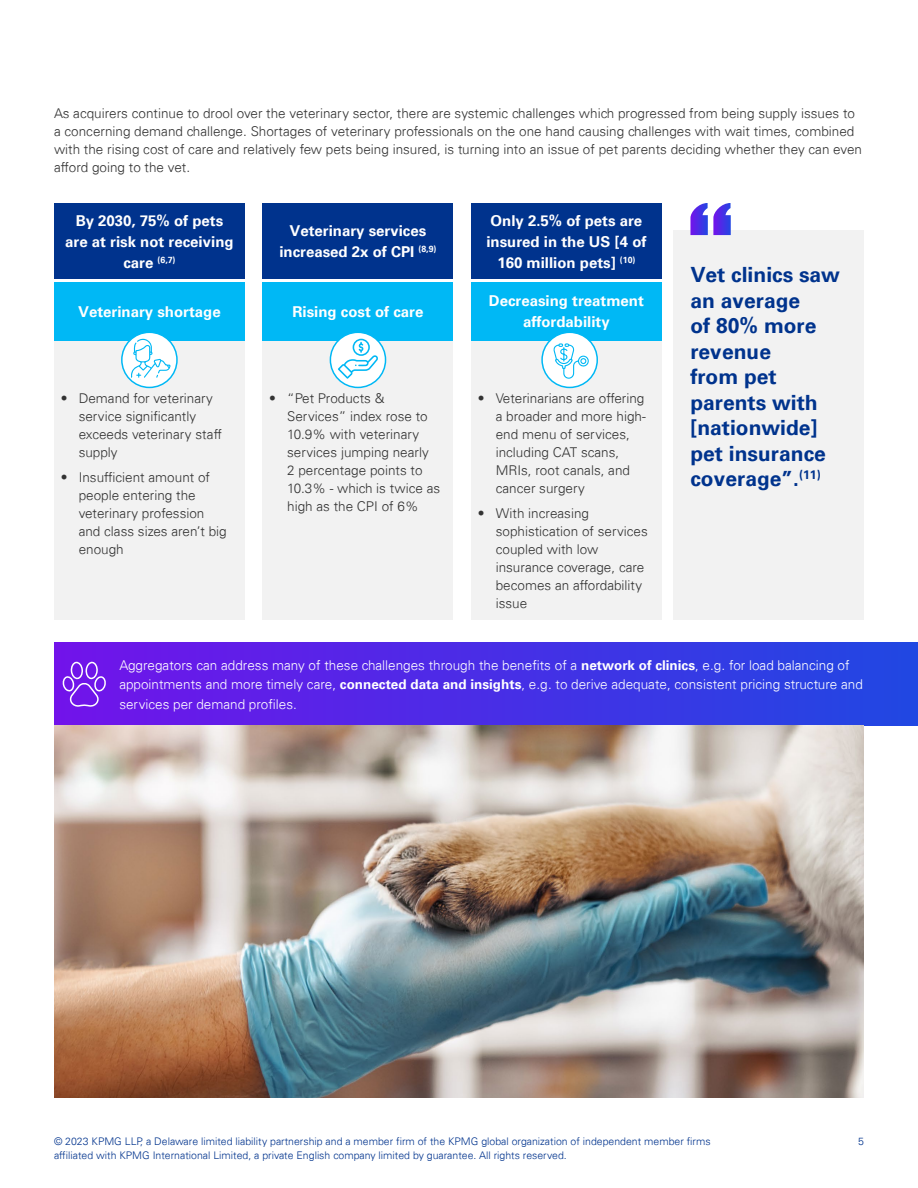
<style>
.page{position:relative;width:918px;height:1188px;background:#fff}
.page>*{position:absolute;margin:0;border:0;box-sizing:border-box;transform-origin:0 0}
.t1{font:700 21px/25.5px "Univers";color:#00338d}
.t2{font:700 15px/21px "Univers";color:#fff;text-align:center}
.t3{font:300 13.5px/18px "Univers 45";color:#333}
.t4{font:300 13.5px/19.5px "Univers 45";color:#fff}
.t5{font:300 10.5px "Univers 45";color:#00338d}
.t6{font:700 8.7px "Univers";color:#fff}
.s1{font-size:15px}
.s2{font-family:"Univers";font-weight:700}
</style>
<div class="page">
<div style="left:673px;top:231px;width:191px;height:389px;background:#f2f2f2"></div>
<div style="left:54px;top:339px;width:191px;height:281px;background:#f2f2f2"></div>
<div style="left:262px;top:339px;width:191px;height:281px;background:#f2f2f2"></div>
<div style="left:471px;top:339px;width:191px;height:281px;background:#f2f2f2"></div>
<div style="left:54px;top:643px;width:864px;height:83px;background:linear-gradient(to right,#7213ea,#2048e2)"></div>
<svg style="left:690px;top:203px;width:41px;height:32px"></svg>
<svg style="left:62px;top:662px;width:45px;height:45px"></svg>
<div style="left:54px;top:203px;width:191px;height:76px;background:#00338d"></div>
<div style="left:54px;top:282px;width:191px;height:58px;background:#00b8f5"></div>
<div style="left:262px;top:203px;width:191px;height:76px;background:#00338d"></div>
<div style="left:262px;top:282px;width:191px;height:58px;background:#00b8f5"></div>
<div style="left:471px;top:203px;width:191px;height:76px;background:#00338d"></div>
<div style="left:471px;top:282px;width:191px;height:58px;background:#00b8f5"></div>
<div style="left:122px;top:332px;width:55px;height:55px;background:#fff;border-radius:50%"></div>
<div style="left:121px;top:332px;width:57px;height:56px;border:2px solid #00b8f5;border-radius:50%"></div>
<svg style="left:330px;top:332px;width:56px;height:55px"></svg>
<div style="left:330px;top:332px;width:56px;height:56px;border:2px solid #00b8f5;border-radius:50%"></div>
<div style="left:542px;top:332px;width:55px;height:55px;background:#fff;border-radius:50%"></div>
<div style="left:541px;top:332px;width:57px;height:56px;border:2px solid #00b8f5;border-radius:50%"></div>
<img style="left:54px;top:726px;width:810px;height:372px">
<svg style="left:338px;top:339px;width:40px;height:40px"></svg>
<svg style="left:553px;top:343px;width:36px;height:36px"></svg>
<svg style="left:131px;top:338px;width:40px;height:40px"></svg>
<p class="t3" style="left:54px;top:104px;width:810px">As acquirers continue to drool over the veterinary sector, there are systemic challenges which progressed from being supply issues to a concerning demand challenge. Shortages of veterinary professionals on the one hand causing challenges with wait times, combined with the rising cost of care and relatively few pets being insured, is turning into an issue of pet parents deciding whether they can even afford going to the vet.</p>
<p class="t2" style="left:65px;top:211px;width:170px">By 2030, 75% of pets are at risk not receiving</p>
<p class="t6" style="left:123px;top:254px;width:54px"><span class="s1">care</span> (6,7)</p>
<p class="t2" style="left:78px;top:301px;width:144px">Veterinary shortage</p>
<p class="t3" style="left:79px;top:389px;width:145px;text-indent:-18px">• Demand for veterinary service significantly exceeds veterinary staff supply</p>
<p class="t3" style="left:79px;top:469px;width:150px;text-indent:-18px">• Insufficient amount of people entering the veterinary profession and class sizes aren’t big enough</p>
<p class="t2" style="left:279px;top:221px;width:159px">Veterinary services increased 2x of CPI <sup>(8,9)</sup></p>
<p class="t2" style="left:293px;top:301px;width:132px">Rising cost of care</p>
<p class="t2" style="left:486px;top:211px;width:162px">Only 2.5% of pets are insured in the US [4 of<br>160 million pets] <sup>(10)</sup></p>
<p class="t2" style="left:489px;top:291px;width:157px">Decreasing treatment affordability</p>
<p class="t3" style="left:287px;top:389px;width:155px;text-indent:-18px">• “Pet Products &amp;<br>Services” index rose to<br>10.9% with veterinary services jumping nearly<br>2 percentage points to<br>10.3% - which is twice as high as the CPI of 6%</p>
<p class="t3" style="left:496px;top:389px;width:152px;text-indent:-18px">• Veterinarians are offering a broader and more high&shy;end menu of services, including CAT scans,<br>MRIs, root canals, and cancer surgery</p>
<p class="t3" style="left:496px;top:505px;width:154px;text-indent:-18px">• With increasing sophistication of services coupled with low insurance coverage, care becomes an affordability issue</p>
<h1 class="t1" style="left:690px;top:263px;width:151px">Vet clinics saw an average<br>of 80% more revenue<br>from pet parents with [nationwide] pet insurance coverage”.<sup>(11)</sup></h1>
<p class="t4" style="left:119px;top:655px;width:745px">Aggregators can address many of these challenges through the benefits of a <span class="s2">network of clinics</span>, e.g. for load balancing of appointments and more timely care, <span class="s2">connected data and insights</span>, e.g. to derive adequate, consistent pricing structure and services per demand profiles.</p>
<p class="t5" style="left:54px;top:1135px;width:658px">© 2023 KPMG LLP, a Delaware limited liability partnership and a member firm of the KPMG global organization of independent member firms</p>
<p class="t5" style="left:858px;top:1135px;width:7px">5</p>
<p class="t5" style="left:54px;top:1149px;width:514px">affiliated with KPMG International Limited, a private English company limited by guarantee. All rights reserved.</p>
</div>
